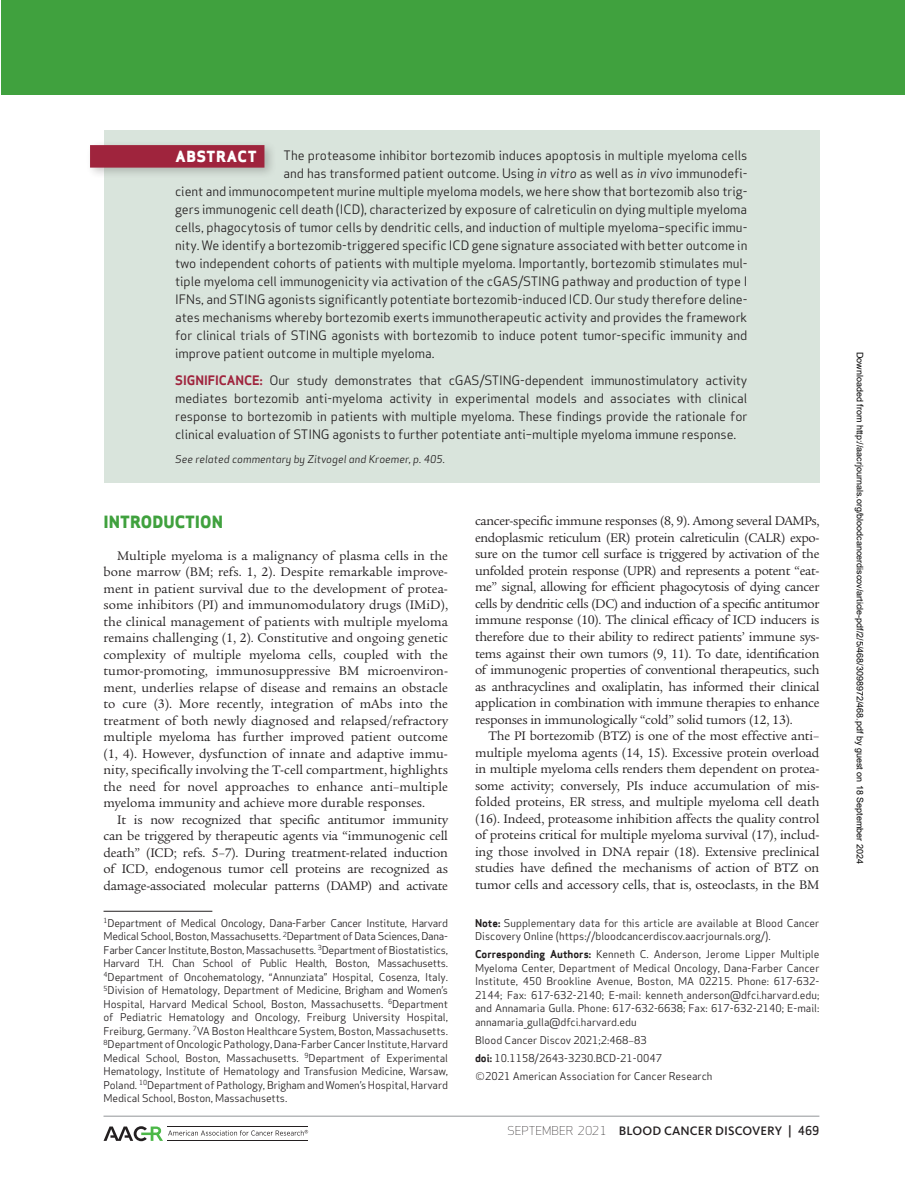
<style>
.page{position:relative;width:905px;height:1202px;background:#fff}
.page>*{position:absolute;margin:0;border:0;box-sizing:border-box;transform-origin:0 0}
.t1{font:800 16.5px "Apex Sans";color:#40a13e}
.t2{font:800 15px "Apex Sans";letter-spacing:.05em;color:#fff}
.t3{font:13.5px/16.5px "Legacy Serif Std";letter-spacing:-.015em;color:#231f20;text-align:justify}
.t4{font:12.75px/18px "Apex Sans";letter-spacing:-.005em;color:#231f20;text-align:justify}
.t5{font:500 12.75px "Kievit OT";letter-spacing:.01em;color:#231f20}
.t6{font:700 12.75px "Apex Sans";color:#9f243d}
.t7{font:10.5px/13.5px "Apex Sans";color:#231f20;text-align:justify}
.t8{font:italic 10.5px "Apex Sans";color:#231f20}
.t9{font:9px "Arial";color:#000}
.s1{font-style:italic}
.s2{font-weight:700;color:#9f243d}
.s3{font-weight:700}
.s4{font-family:"Legacy Serif Std";font-size:12px}
.s5{font-weight:300;font-size:15px}
.s6{font-family:"Apex Sans";font-weight:300;font-size:12px}
.s7{font-family:"Apex Sans";font-size:12px}
</style>
<div class="page">
<div style="left:1px;top:0;width:903px;height:94px;background:#40a13e"></div>
<hr style="left:103px;top:1115px;width:716px;height:1px;background:#939598">
<svg style="left:104px;top:1126px;width:204px;height:15px"></svg>
<hr style="left:104px;top:910px;width:108px;height:1px;background:#231f20">
<div style="left:104px;top:130px;width:715px;height:353px;background:#d9e4dc"></div>
<div style="left:86px;top:140px;width:191px;height:39px;background:#231f20;opacity:.25"></div>
<div style="left:90px;top:145px;width:174px;height:23px;background:#9f243d"></div>
<p class="t2" style="left:176px;top:146px;width:83px">ABSTRACT</p>
<p class="t4" style="left:284px;top:145px;width:465px">The proteasome inhibitor bortezomib induces apoptosis in multiple myeloma cells</p>
<p class="t4" style="left:284px;top:163px;width:465px">and has transformed patient outcome. Using <span class="s1">in vitro</span> as well as <span class="s1">in vivo</span> immunodefi-</p>
<p class="t4" style="left:175px;top:181px;width:573px">cient and immunocompetent murine multiple myeloma models, we here show that bortezomib also trig-</p>
<p class="t4" style="left:175px;top:199px;width:573px">gers immunogenic cell death (ICD), characterized by exposure of calreticulin on dying multiple myeloma</p>
<p class="t4" style="left:175px;top:217px;width:573px">cells, phagocytosis of tumor cells by dendritic cells, and induction of multiple myeloma–specific immu-</p>
<p class="t4" style="left:175px;top:235px;width:574px">nity. We identify a bortezomib-triggered specific ICD gene signature associated with better outcome in</p>
<p class="t4" style="left:175px;top:253px;width:574px">two independent cohorts of patients with multiple myeloma. Importantly, bortezomib stimulates mul-</p>
<p class="t4" style="left:175px;top:271px;width:574px">tiple myeloma cell immunogenicity via activation of the cGAS/STING pathway and production of type I</p>
<p class="t4" style="left:175px;top:289px;width:573px">IFNs, and STING agonists significantly potentiate bortezomib-induced ICD. Our study therefore deline-</p>
<p class="t4" style="left:175px;top:307px;width:573px">ates mechanisms whereby bortezomib exerts immunotherapeutic activity and provides the framework</p>
<p class="t4" style="left:175px;top:325px;width:573px">for clinical trials of STING agonists with bortezomib to induce potent tumor-specific immunity and</p>
<p class="t4" style="left:175px;top:343px;width:261px">improve patient outcome in multiple myeloma.</p>
<p class="t6" style="left:175px;top:372px;width:15px">Signi</p>
<p class="t6" style="left:208px;top:372px;width:16px">ficanc</p>
<p class="t4" style="left:175px;top:370px;width:574px;text-indent:77px"><span class="s2">e:</span> Our study demonstrates that cGAS/STING-dependent immunostimulatory activity mediates bortezomib anti-myeloma activity in experimental models and associates with clinical response to bortezomib in patients with multiple myeloma. These findings provide the rationale for clinical evaluation of STING agonists to further potentiate anti–multiple myeloma immune response.</p>
<p class="t8" style="left:175px;top:451px;width:271px">See related commentary by Zitvogel and Kroemer, p. 405.</p>
<p class="t1" style="left:104px;top:511px;width:121px">INTRODUCTION</p>
<p class="t3" style="left:104px;top:547px;width:346px;text-indent:14px">Multiple myeloma is a malignancy of plasma cells in the bone marrow (BM; refs. 1, 2). Despite remarkable improve&shy;ment in patient survival due to the development of protea&shy;some inhibitors (PI) and immunomodulatory drugs (IMiD), the clinical management of patients with multiple myeloma remains challenging (1, 2). Constitutive and ongoing genetic complexity of multiple myeloma cells, coupled with the tumor-promoting, immunosuppressive BM microenviron&shy;ment, underlies relapse of disease and remains an obstacle to cure (3). More recently, integration of mAbs into the treatment of both newly diagnosed and relapsed/refractory multiple myeloma has further improved patient outcome (1, 4). However, dysfunction of innate and adaptive immu&shy;nity, specifically involving the T-cell compartment, highlights the need for novel approaches to enhance anti–multiple myeloma immunity and achieve more durable responses.</p>
<p class="t3" style="left:104px;top:811px;width:346px;text-indent:14px">It is now recognized that specific antitumor immunity can be triggered by therapeutic agents via “immunogenic cell death” (ICD; refs. 5–7). During treatment-related induction of ICD, endogenous tumor cell proteins are recognized as damage-associated molecular patterns (DAMP) and activate</p>
<p class="t3" style="left:475px;top:513px;width:346px">cancer-specific immune responses (8, 9). Among several DAMPs, endoplasmic reticulum (ER) protein calreticulin (CALR) expo&shy;sure on the tumor cell surface is triggered by activation of the unfolded protein response (UPR) and represents a potent “eat&shy;me” signal, allowing for efficient phagocytosis of dying cancer cells by dendritic cells (DC) and induction of a specific antitumor immune response (10). The clinical efficacy of ICD inducers is therefore due to their ability to redirect patients’ immune sys&shy;tems against their own tumors (9, 11). To date, identification of immunogenic properties of conventional therapeutics, such as anthracyclines and oxaliplatin, has informed their clinical application in combination with immune therapies to enhance responses in immunologically “cold” solid tumors (12, 13).</p>
<p class="t3" style="left:475px;top:727px;width:346px;text-indent:14px">The PI bortezomib (BTZ) is one of the most effective anti– multiple myeloma agents (14, 15). Excessive protein overload in multiple myeloma cells renders them dependent on protea&shy;some activity; conversely, PIs induce accumulation of mis&shy;folded proteins, ER stress, and multiple myeloma cell death (16). Indeed, proteasome inhibition affects the quality control of proteins critical for multiple myeloma survival (17), includ&shy;ing those involved in DNA repair (18). Extensive preclinical studies have defined the mechanisms of action of BTZ on tumor cells and accessory cells, that is, osteoclasts, in the BM</p>
<p class="t7" style="left:103px;top:915px;width:346px"><sup>1</sup>Department of Medical Oncology, Dana-Farber Cancer Institute, Harvard Medical School, Boston, Massachusetts. <sup>2</sup>Department of Data Sciences, Dana-Farber Cancer Institute, Boston, Massachusetts. <sup>3</sup>Department of Biostatistics, Harvard T.H. Chan School of Public Health, Boston, Massachusetts.<br><sup>4</sup>Department of Oncohematology, “Annunziata” Hospital, Cosenza, Italy.<br><sup>5</sup>Division of Hematology, Department of Medicine, Brigham and Women’s Hospital, Harvard Medical School, Boston, Massachusetts. <sup>6</sup>Department of Pediatric Hematology and Oncology, Freiburg University Hospital, Freiburg, Germany. <sup>7</sup>VA Boston Healthcare System, Boston, Massachusetts.<br><sup>8</sup>Department of Oncologic Pathology, Dana-Farber Cancer Institute, Harvard Medical School, Boston, Massachusetts. <sup>9</sup>Department of Experimental Hematology, Institute of Hematology and Transfusion Medicine, Warsaw, Poland. <sup>10</sup>Department of Pathology, Brigham and Women’s Hospital, Harvard Medical School, Boston, Massachusetts.</p>
<p class="t7" style="left:475px;top:915px;width:346px"><span class="s3">Note:</span> Supplementary data for this article are available at Blood Cancer<br>Discovery Online (https://bloodcancerdiscov.aacrjournals.org/).</p>
<p class="t7" style="left:475px;top:946px;width:346px"><span class="s3">Corresponding Authors:</span> Kenneth C. Anderson, Jerome Lipper Multiple Myeloma Center, Department of Medical Oncology, Dana-Farber Cancer Institute, 450 Brookline Avenue, Boston, MA 02215. Phone: 617-632- 2144; Fax: 617-632-2140; E-mail: kenneth_anderson@dfci.harvard.edu; and Annamaria Gulla. Phone: 617-632-6638; Fax: 617-632-2140; E-mail: annamaria_gulla@dfci.harvard.edu</p>
<p class="t7" style="left:475px;top:1029px;width:239px;line-height:18px;text-align:left">Blood Cancer Discov 2021;2:468<span class="s4">–</span>83<br><span class="s3">doi:</span> 10.1158/2643-3230.BCD-21-0047<br><span class="s5">©</span>2021 American Association for Cancer Research</p>
<p class="t5" style="left:507px;top:1123px;width:313px"><span class="s6">SEPTEMBER 2021</span> blood CANCER DISCOVERY <span class="s7">| 469</span></p>
<p class="t9" style="left:863px;top:351px;width:514px;rotate:90deg">Downloaded from http://aacrjournals.org/bloodcancerdiscov/article-pdf/2/5/468/3098972/468.pdf by guest on 18 September 2024</p>
</div>
